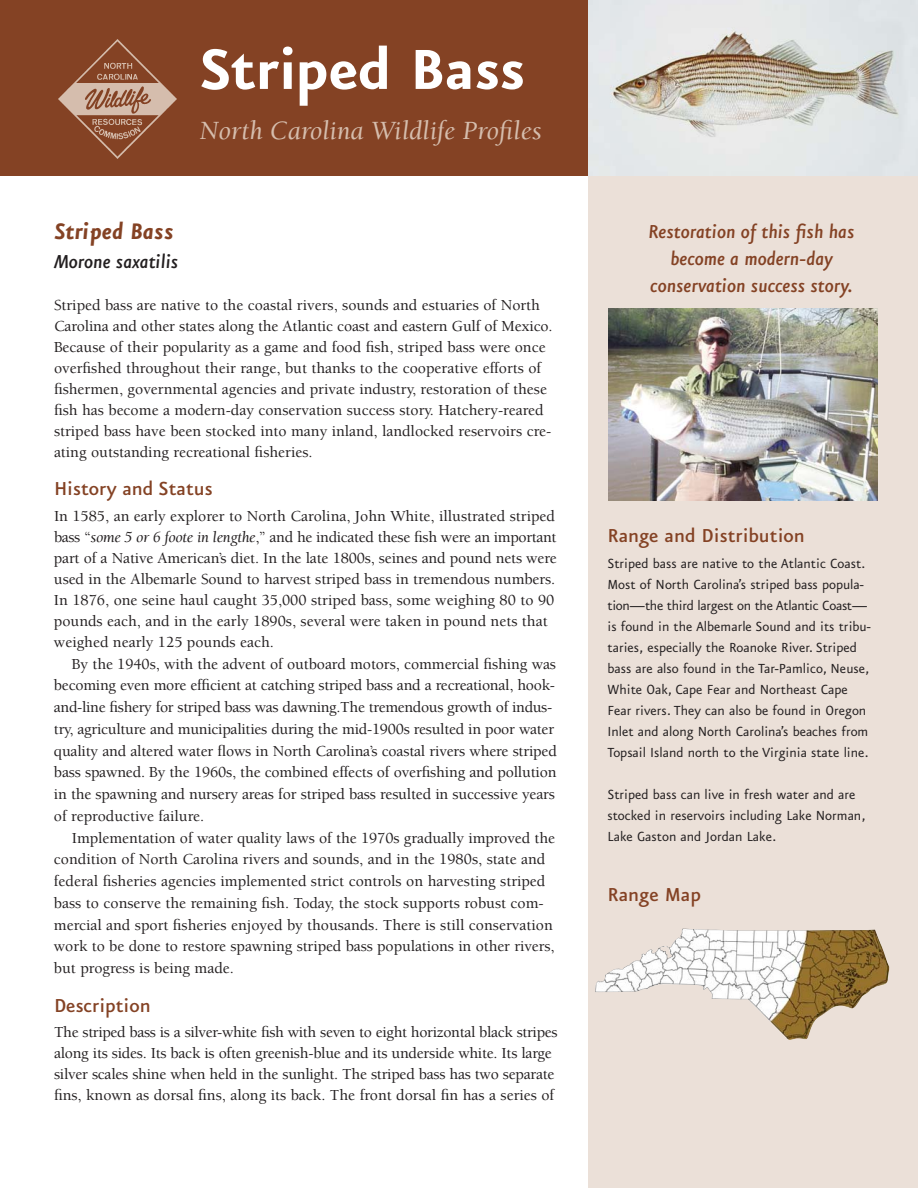
<style>
.page{position:relative;width:918px;height:1188px;background:#fff}
.page>*{position:absolute;margin:0;border:0;box-sizing:border-box;transform-origin:0 0}
.t1{font:700 67.5px "Eureka Sans";color:#fff}
.t2{font:italic 27px "Berkeley";color:#d5bdad}
.t3{font:italic 700 27px "Eureka Sans";color:#844224}
.t4{font:italic 500 22.5px/27px "Eureka Sans";color:#844224;text-align:center}
.t5{font:500 22.5px "Eureka Sans";color:#844224}
.t6{font:italic 500 22.5px "Eureka Sans";color:#231f20}
.t7{font:500 15.75px/21px "Berkeley";letter-spacing:-.005em;color:#231f20}
.t8{font:15.75px/21px "Eureka Sans";color:#231f20}
.s1{font-weight:400;font-style:italic}
</style>
<div class="page">
<div style="left:588px;top:114px;width:330px;height:1074px;background:#ebe0d8"></div>
<div style="left:0;top:0;width:918px;height:176px;background:#844224"></div>
<img style="left:58px;top:39px;width:119px;height:119px">
<img style="left:588px;top:0;width:330px;height:176px">
<img style="left:608px;top:308px;width:269px;height:193px">
<img style="left:595px;top:929px;width:294px;height:111px">
<h1 class="t1" style="left:200px;top:46px;width:327px">Striped Bass</h1>
<h2 class="t2" style="left:200px;top:120px;width:343px">North Carolina Wildlife Profiles</h2>
<h2 class="t3" style="left:54px;top:221px;width:121px">Striped Bass</h2>
<h3 class="t6" style="left:54px;top:253px;width:126px">Morone saxatilis</h3>
<p class="t7" style="left:54px;top:296px;width:500px">Striped bass are native to the coastal rivers, sounds and estuaries of North Carolina and other states along the Atlantic coast and eastern Gulf of Mexico.<br>Because of their popularity as a game and food fish, striped bass were once overfished throughout their range, but thanks to the cooperative efforts of fishermen, governmental agencies and private industry, restoration of these fish has become a modern-day conservation success story. Hatchery-reared striped bass have been stocked into many inland, landlocked reservoirs cre&shy;ating outstanding recreational fisheries.</p>
<h3 class="t5" style="left:54px;top:481px;width:160px">History and Status</h3>
<p class="t7" style="left:54px;top:507px;width:504px">In 1585, an early explorer to North Carolina, John White, illustrated striped bass “<span class="s1">some 5 or 6 foote in lengthe</span>,” and he indicated these fish were an important part of a Native American’s diet. In the late 1800s, seines and pound nets were used in the Albemarle Sound to harvest striped bass in tremendous numbers.<br>In 1876, one seine haul caught 35,000 striped bass, some weighing 80 to 90 pounds each, and in the early 1890s, several were taken in pound nets that weighed nearly 125 pounds each.</p>
<p class="t7" style="left:54px;top:654px;width:504px;line-height:21.8px;text-indent:18px">By the 1940s, with the advent of outboard motors, commercial fishing was becoming even more efficient at catching striped bass and a recreational, hook&shy;and-line fishery for striped bass was dawning.The tremendous growth of indus&shy;try, agriculture and municipalities during the mid-1900s resulted in poor water quality and altered water flows in North Carolina’s coastal rivers where striped bass spawned. By the 1960s, the combined effects of overfishing and pollution in the spawning and nursery areas for striped bass resulted in successive years of reproductive failure.</p>
<p class="t7" style="left:54px;top:828px;width:503px;line-height:21.8px;text-indent:18px">Implementation of water quality laws of the 1970s gradually improved the condition of North Carolina rivers and sounds, and in the 1980s, state and federal fisheries agencies implemented strict controls on harvesting striped bass to conserve the remaining fish. Today, the stock supports robust com&shy;mercial and sport fisheries enjoyed by thousands. There is still conservation work to be done to restore spawning striped bass populations in other rivers, but progress is being made.</p>
<h3 class="t5" style="left:54px;top:997px;width:98px">Description</h3>
<p class="t7" style="left:54px;top:1023px;width:505px">The striped bass is a silver-white fish with seven to eight horizontal black stripes along its sides. Its back is often greenish-blue and its underside white. Its large silver scales shine when held in the sunlight. The striped bass has two separate fins, known as dorsal fins, along its back. The front dorsal fin has a series of</p>
<h3 class="t4" style="left:649px;top:221px;width:207px">Restoration of this fish has become a modern-day conservation success story.</h3>
<h3 class="t5" style="left:608px;top:528px;width:199px">Range and Distribution</h3>
<p class="t8" style="left:608px;top:554px;width:265px">Striped bass are native to the Atlantic Coast.<br>Most of North Carolina’s striped bass popula&shy;tion—the third largest on the Atlantic Coast— is found in the Albemarle Sound and its tribu&shy;taries, especially the Roanoke River. Striped bass are also found in the Tar-Pamlico, Neuse, White Oak, Cape Fear and Northeast Cape Fear rivers. They can also be found in Oregon Inlet and along North Carolina’s beaches from Topsail Island north to the Virginia state line.</p>
<p class="t8" style="left:608px;top:785px;width:260px">Striped bass can live in fresh water and are stocked in reservoirs including Lake Norman,<br>Lake Gaston and Jordan Lake.</p>
<h3 class="t5" style="left:608px;top:887px;width:95px">Range Map</h3>
</div>
